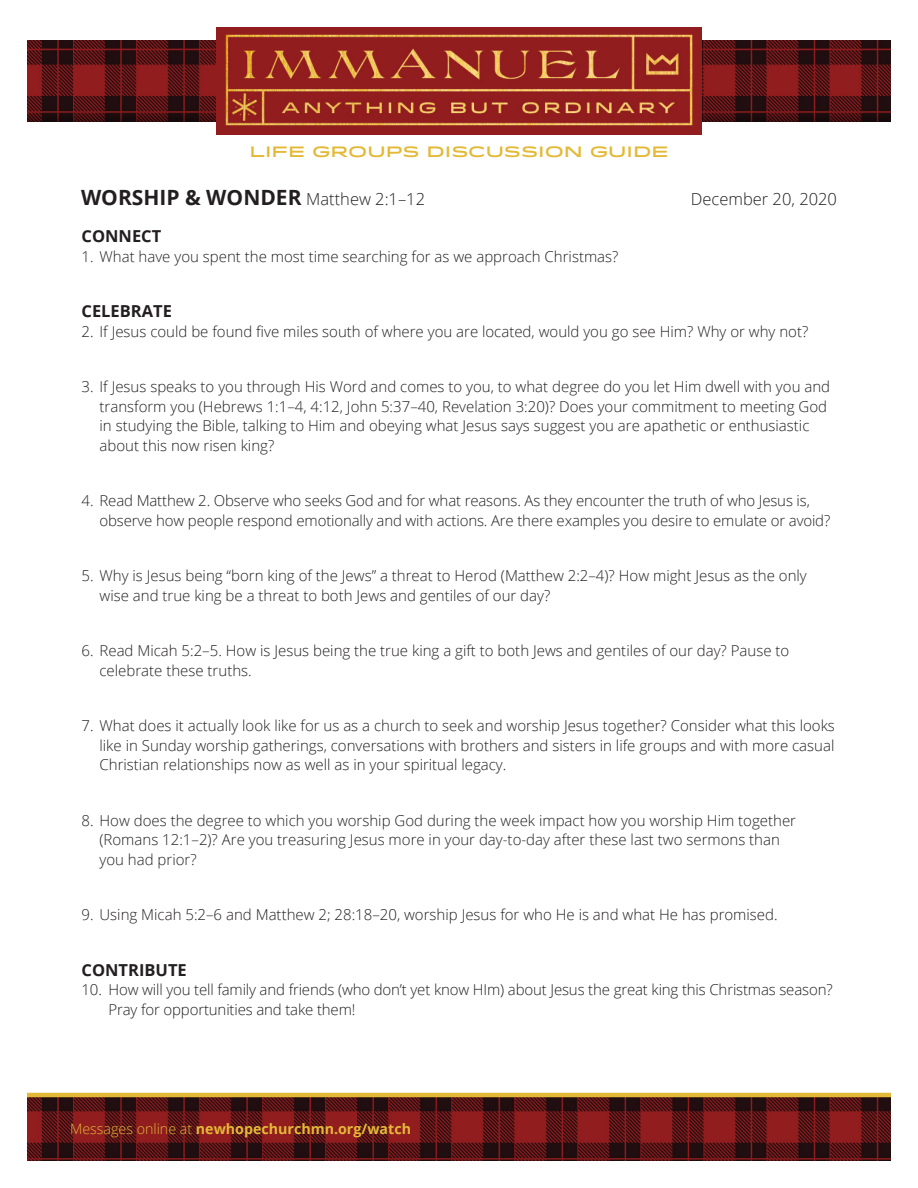
<style>
.page{position:relative;width:918px;height:1188px;background:#fff}
.page>*{position:absolute;margin:0;border:0;box-sizing:border-box;transform-origin:0 0}
.t1{font:700 21px "Open Sans";color:#231f20}
.Discussion_Questions{font:700 16.5px "Open Sans";color:#231f20}
.t2{font:300 16.5px "Open Sans";color:#231f20}
.Discussion_Questions-2{font:300 15px/19.5px "Open Sans";color:#231f20}
.t3{font:500 15px "Idlewild";color:#e4b937}
.t4{font:700 14.25px "Open Sans";color:#e4b937}
.s1{font-weight:300;font-size:16.5px}
.s2{font-weight:300}
</style>
<div class="page">
<img style="left:27px;top:40px;width:864px;height:82px">
<img style="left:218px;top:27px;width:484px;height:108px">
<img style="left:27px;top:1097px;width:864px;height:64px">
<hr style="left:27px;top:1093px;width:864px;height:4px;background:#e4b937">
<p class="t3" style="left:249px;top:140px;width:421px">LIFE GROUPS DISCUSSION GUIDE</p>
<p class="t1" style="left:81px;top:183px;width:346px">WORSHIP &amp; WONDER <span class="s1">Matthew 2:1–12</span></p>
<p class="t2" style="left:691px;top:188px;width:148px">December 20, 2020</p>
<p class="Discussion_Questions" style="left:82px;top:224px;width:81px">CONNECT</p>
<p class="Discussion_Questions-2" style="left:82px;top:246px;width:539px">1. What have you spent the most time searching for as we approach Christmas?</p>
<p class="Discussion_Questions" style="left:82px;top:299px;width:92px">CELEBRATE</p>
<p class="Discussion_Questions-2" style="left:82px;top:321px;width:728px">2. If Jesus could be found five miles south of where you are located, would you go see Him? Why or why not?</p>
<p class="Discussion_Questions-2" style="left:100px;top:377px;width:732px;text-indent:-18px">3. If Jesus speaks to you through His Word and comes to you, to what degree do you let Him dwell with you and transform you (Hebrews 1:1–4, 4:12, John 5:37–40, Revelation 3:20)? Does your commitment to meeting God in studying the Bible, talking to Him and obeying what Jesus says suggest you are apathetic or enthusiastic about this now risen king?</p>
<p class="Discussion_Questions-2" style="left:100px;top:491px;width:732px;text-indent:-18px">4. Read Matthew 2. Observe who seeks God and for what reasons. As they encounter the truth of who Jesus is, observe how people respond emotionally and with actions. Are there examples you desire to emulate or avoid?</p>
<p class="Discussion_Questions-2" style="left:100px;top:566px;width:709px;text-indent:-18px">5. Why is Jesus being “born king of the Jews” a threat to Herod (Matthew 2:2–4)? How might Jesus as the only wise and true king be a threat to both Jews and gentiles of our day?</p>
<p class="Discussion_Questions-2" style="left:100px;top:641px;width:691px;text-indent:-18px">6. Read Micah 5:2–5. How is Jesus being the true king a gift to both Jews and gentiles of our day? Pause to celebrate these truths.</p>
<p class="Discussion_Questions-2" style="left:100px;top:716px;width:737px;text-align:justify;text-indent:-18px">7. What does it actually look like for us as a church to seek and worship Jesus together? Consider what this looks like in Sunday worship gatherings, conversations with brothers and sisters in life groups and with more casual Christian relationships now as well as in your spiritual legacy.</p>
<p class="Discussion_Questions-2" style="left:100px;top:810px;width:698px;text-indent:-18px">8. How does the degree to which you worship God during the week impact how you worship Him together (Romans 12:1–2)? Are you treasuring Jesus more in your day-to-day after these last two sermons than you had prior?</p>
<p class="Discussion_Questions-2" style="left:82px;top:905px;width:698px">9. Using Micah 5:2–6 and Matthew 2; 28:18–20, worship Jesus for who He is and what He has promised.</p>
<p class="Discussion_Questions" style="left:82px;top:958px;width:107px">CONTRIBUTE</p>
<p class="Discussion_Questions-2" style="left:109px;top:980px;width:726px;text-indent:-27px">10. How will you tell family and friends (who don’t yet know HIm) about Jesus the great king this Christmas season?<br>Pray for opportunities and take them!</p>
<p class="t4" style="left:70px;top:1119px;width:342px"><span class="s2">Messages online at</span> newhopechurchmn.org/watch</p>
</div>
